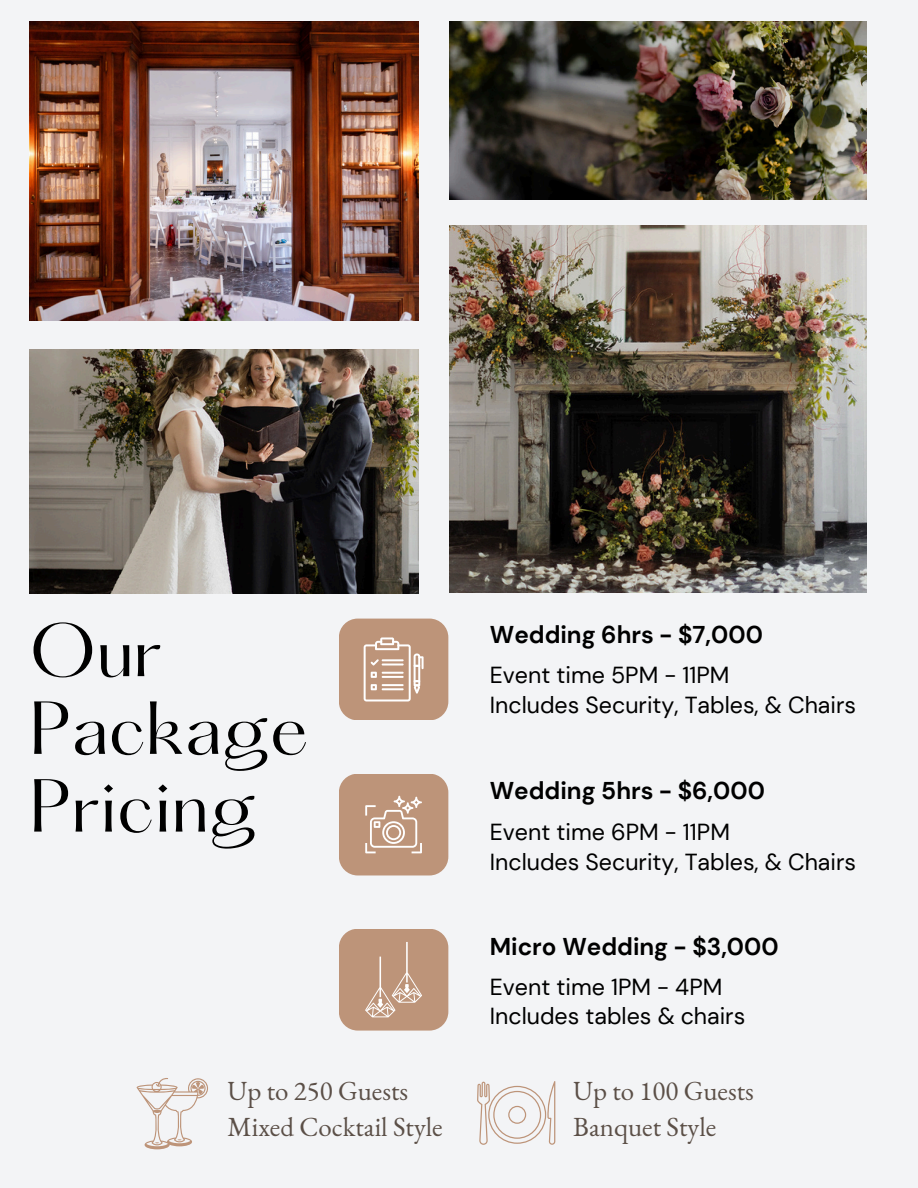
<style>
.page{position:relative;width:918px;height:1188px;background:#f3f4f6}
.page>*{position:absolute;margin:0;border:0;box-sizing:border-box;transform-origin:0 0}
.t1{font:65.55px/77.7px "Hatton";color:#000}
.t2{font:26.85px/36.3px "EB Garamond";color:#5b4f47}
.t3{font:700 24.3px "DM Sans";color:#000}
.t4{font:23.25px "DM Sans";color:#000}
</style>
<div class="page">
<img style="left:30px;top:22px;width:389px;height:299px">
<img style="left:450px;top:225px;width:416px;height:368px">
<img style="left:450px;top:22px;width:416px;height:177px">
<img style="left:30px;top:349px;width:389px;height:244px">
<div style="left:339px;top:619px;width:109px;height:101px;background:#bd9479;border-radius:19px"></div>
<div style="left:339px;top:774px;width:109px;height:101px;background:#bd9479;border-radius:19px"></div>
<div style="left:339px;top:929px;width:109px;height:102px;background:#bd9479;border-radius:19px"></div>
<svg style="left:364px;top:637px;width:59px;height:65px"></svg>
<svg style="left:365px;top:796px;width:56px;height:57px"></svg>
<svg style="left:365px;top:942px;width:57px;height:75px"></svg>
<svg style="left:137px;top:1078px;width:71px;height:71px"></svg>
<svg style="left:477px;top:1081px;width:78px;height:64px"></svg>
<h1 class="t1" style="left:30px;top:619px;width:280px">Our<br>Package<br>Pricing</h1>
<p class="t3" style="left:490px;top:619px;width:275px">Wedding 6hrs - $7,000</p>
<h2 class="t4" style="left:490px;top:660px;width:241px">Event time 5PM - 11PM</h2>
<p class="t4" style="left:490px;top:690px;width:368px">Includes Security, Tables, &amp; Chairs</p>
<p class="t3" style="left:490px;top:775px;width:277px">Wedding 5hrs - $6,000</p>
<p class="t4" style="left:490px;top:817px;width:242px">Event time 6PM - 11PM</p>
<p class="t4" style="left:490px;top:847px;width:368px">Includes Security, Tables, &amp; Chairs</p>
<p class="t2" style="left:228px;top:1072px;width:217px">Up to 250 Guests<br>Mixed Cocktail Style</p>
<p class="t3" style="left:490px;top:931px;width:290px">Micro Wedding - $3,000</p>
<h2 class="t4" style="left:490px;top:971px;width:234px">Event time 1PM - 4PM</h2>
<p class="t4" style="left:490px;top:1001px;width:257px">Includes tables &amp; chairs</p>
<h2 class="t2" style="left:573px;top:1072px;width:182px">Up to 100 Guests<br>Banquet Style</h2>
</div>
